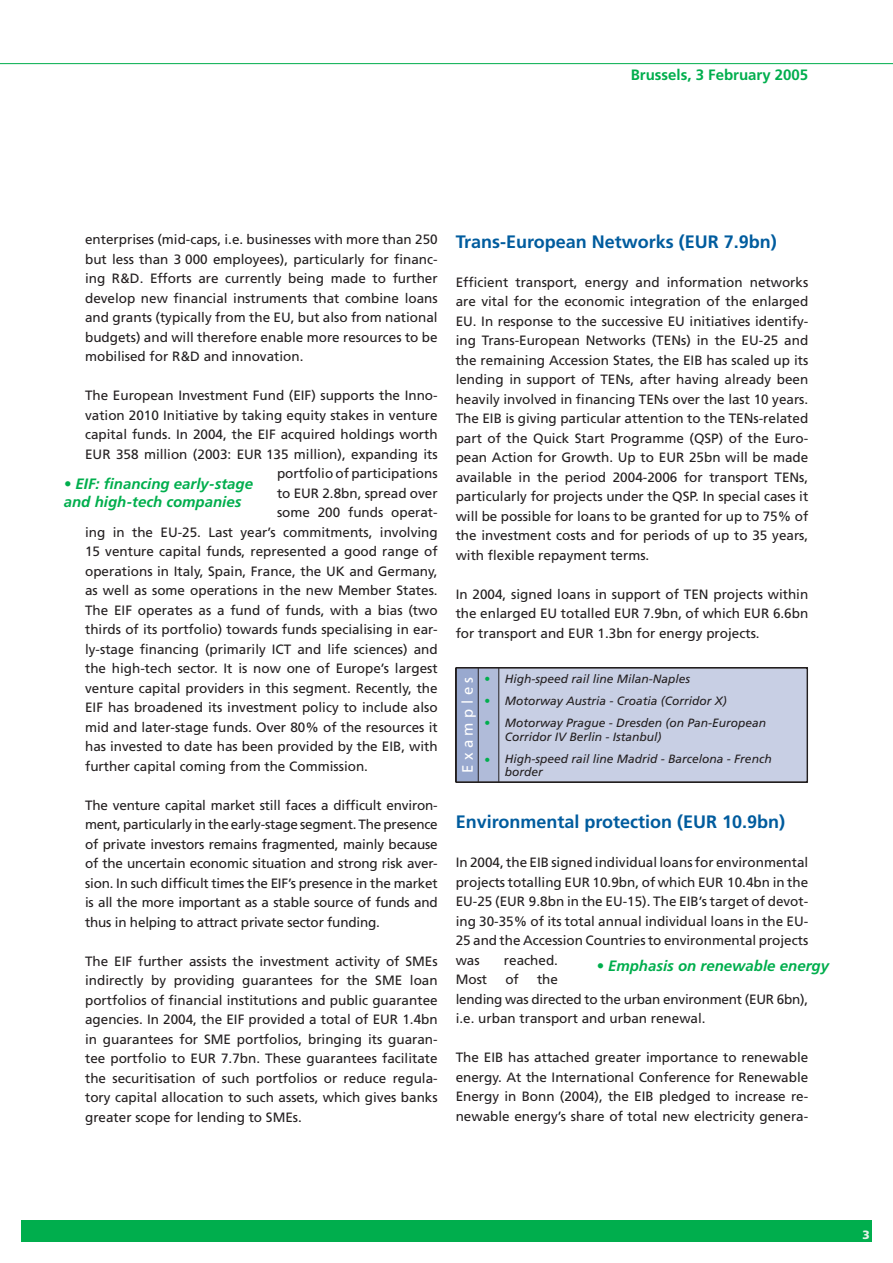
<style>
.page{position:relative;width:893px;height:1263px;background:#fff}
.page>*{position:absolute;margin:0;border:0;box-sizing:border-box;transform-origin:0 0}
.t1{font:700 18px "Frutiger";color:#005c9e}
.t2{font:italic 700 15px/18px "Frutiger";color:#00ae4d}
.t3{font:700 15px "Frutiger";color:#00ae4d}
.t4{font:15px "Frutiger";letter-spacing:.3em;color:#fff}
.t5{font:13.5px/19.5px "Frutiger";color:#231f20;text-align:justify}
.t6{font:italic 12px/22px "Frutiger";color:#231f20}
.t7{font:italic 12px/22px "Frutiger";color:#00ae4d;text-align:justify}
.t8{font:900 12px "Frutiger";color:#e7f3e7}
</style>
<div class="page">
<div style="left:21px;top:1220px;width:851px;height:22px;background:#00ae4d"></div>
<hr style="left:0;top:63px;width:892px;height:1px;background:#00ae4d">
<div style="left:456px;top:668px;width:22px;height:114px;background:#99a9cf"></div>
<div style="left:478px;top:668px;width:21px;height:114px;background:#b0bbd9"></div>
<div style="left:499px;top:668px;width:308px;height:114px;background:#c8cfe4"></div>
<hr style="left:455px;top:668px;width:1px;height:114px;background:#231f20">
<hr style="left:456px;top:668px;width:1px;height:114px;background:#231f20">
<hr style="left:499px;top:667px;width:308px;height:1px;background:#231f20">
<hr style="left:499px;top:668px;width:308px;height:1px;background:#231f20">
<hr style="left:806px;top:668px;width:1px;height:114px;background:#231f20">
<hr style="left:807px;top:668px;width:1px;height:114px;background:#231f20">
<hr style="left:499px;top:782px;width:308px;height:1px;background:#231f20">
<svg style="left:455px;top:667px;width:44px;height:2px"></svg>
<svg style="left:455px;top:782px;width:44px;height:1px"></svg>
<hr style="left:478px;top:668px;width:1px;height:114px;background:#231f20">
<hr style="left:498px;top:668px;width:1px;height:114px;background:#231f20">
<p class="t3" style="left:630px;top:68px;width:179px">Brussels, 3 February 2005</p>
<p class="t5" style="left:85px;top:231px;width:354px">enterprises (mid-caps, i.e. businesses with more than 250 but less than 3 000 employees), particularly for financ&shy;ing R&amp;D. Efforts are currently being made to further develop new financial instruments that combine loans and grants (typically from the EU, but also from national budgets) and will therefore enable more resources to be mobilised for R&amp;D and innovation.</p>
<p class="t5" style="left:85px;top:387px;width:354px">The European Investment Fund (EIF) supports the Inno-</p>
<p class="t5" style="left:85px;top:406px;width:354px">vation 2010 Initiative by taking equity stakes in venture</p>
<p class="t5" style="left:85px;top:426px;width:354px">capital funds. In 2004, the EIF acquired holdings worth</p>
<p class="t5" style="left:85px;top:445px;width:354px">EUR 358 million (2003: EUR 135 million), expanding its</p>
<p class="t5" style="left:277px;top:465px;width:162px">portfolio of participations</p>
<p class="t5" style="left:277px;top:484px;width:162px">to EUR 2.8bn, spread over</p>
<p class="t5" style="left:277px;top:504px;width:162px">some 200 funds operat-</p>
<p class="t5" style="left:85px;top:523px;width:354px">ing in the EU-25. Last year’s commitments, involving</p>
<p class="t5" style="left:85px;top:543px;width:354px">15 venture capital funds, represented a good range of</p>
<p class="t5" style="left:85px;top:562px;width:354px">operations in Italy, Spain, France, the UK and Germany,</p>
<p class="t5" style="left:85px;top:582px;width:354px">as well as some operations in the new Member States.</p>
<p class="t5" style="left:85px;top:601px;width:354px">The EIF operates as a fund of funds, with a bias (two</p>
<p class="t5" style="left:85px;top:621px;width:354px">thirds of its portfolio) towards funds specialising in ear-</p>
<p class="t5" style="left:85px;top:640px;width:354px">ly-stage financing (primarily ICT and life sciences) and</p>
<p class="t5" style="left:85px;top:660px;width:354px">the high-tech sector. It is now one of Europe’s largest</p>
<p class="t5" style="left:85px;top:679px;width:354px">venture capital providers in this segment. Recently, the</p>
<p class="t5" style="left:85px;top:699px;width:354px">EIF has broadened its investment policy to include also</p>
<p class="t5" style="left:85px;top:718px;width:354px">mid and later-stage funds. Over 80% of the resources it</p>
<p class="t5" style="left:85px;top:738px;width:354px">has invested to date has been provided by the EIB, with</p>
<p class="t5" style="left:85px;top:757px;width:284px">further capital coming from the Commission.</p>
<p class="t5" style="left:85px;top:796px;width:354px">The venture capital market still faces a difficult environ&shy;ment, particularly in the early-stage segment. The presence of private investors remains fragmented, mainly because of the uncertain economic situation and strong risk aver&shy;sion. In such difficult times the EIF’s presence in the market is all the more important as a stable source of funds and thus in helping to attract private sector funding.</p>
<p class="t5" style="left:85px;top:952px;width:354px">The EIF further assists the investment activity of SMEs indirectly by providing guarantees for the SME loan portfolios of financial institutions and public guarantee agencies. In 2004, the EIF provided a total of EUR 1.4bn in guarantees for SME portfolios, bringing its guaran&shy;tee portfolio to EUR 7.7bn. These guarantees facilitate the securitisation of such portfolios or reduce regula&shy;tory capital allocation to such assets, which gives banks greater scope for lending to SMEs.</p>
<p class="t2" style="left:64px;top:476px;width:191px">• EIF: financing early-stage and high-tech companies</p>
<h1 class="t1" style="left:455px;top:234px;width:323px">Trans-European Networks (EUR 7.9bn)</h1>
<p class="t5" style="left:455px;top:273px;width:354px">Efficient transport, energy and information networks are vital for the economic integration of the enlarged EU. In response to the successive EU initiatives identify&shy;ing Trans-European Networks (TENs) in the EU-25 and the remaining Accession States, the EIB has scaled up its lending in support of TENs, after having already been heavily involved in financing TENs over the last 10 years.<br>The EIB is giving particular attention to the TENs-related part of the Quick Start Programme (QSP) of the Euro&shy;pean Action for Growth. Up to EUR 25bn will be made available in the period 2004-2006 for transport TENs, particularly for projects under the QSP. In special cases it will be possible for loans to be granted for up to 75% of the investment costs and for periods of up to 35 years, with flexible repayment terms.</p>
<p class="t5" style="left:455px;top:585px;width:354px">In 2004, signed loans in support of TEN projects within the enlarged EU totalled EUR 7.9bn, of which EUR 6.6bn for transport and EUR 1.3bn for energy projects.</p>
<p class="t4" style="left:461px;top:773px;width:98px;rotate:-90deg">Examples</p>
<p class="t7" style="left:484px;top:669px;width:7px">• • •</p>
<p class="t7" style="left:484px;top:749px;width:7px">•</p>
<p class="t6" style="left:505px;top:669px;width:263px">High-speed rail line Milan-Naples<br>Motorway Austria - Croatia (Corridor X)<br>Motorway Prague - Dresden (on Pan-European</p>
<p class="t6" style="left:505px;top:726px;width:268px">Corridor IV Berlin - Istanbul)<br>High-speed rail line Madrid - Barcelona - French</p>
<p class="t6" style="left:505px;top:762px;width:40px">border</p>
<h1 class="t1" style="left:455px;top:815px;width:331px">Environmental protection (EUR 10.9bn)</h1>
<p class="t5" style="left:455px;top:854px;width:354px">In 2004, the EIB signed individual loans for environmental projects totalling EUR 10.9bn, of which EUR 10.4bn in the EU-25 (EUR 9.8bn in the EU-15). The EIB’s target of devot&shy;ing 30-35% of its total annual individual loans in the EU-25 and the Accession Countries to environmental projects was</p>
<p class="t5" style="left:504px;top:951px;width:56px">reached.</p>
<p class="t2" style="left:596px;top:958px;width:234px">• Emphasis on renewable energy</p>
<p class="t5" style="left:455px;top:971px;width:33px">Most</p>
<p class="t5" style="left:505px;top:971px;width:15px">of</p>
<p class="t5" style="left:455px;top:971px;width:354px;text-align:left;text-indent:81px">the<br>lending was directed to the urban environment (EUR 6bn), i.e. urban transport and urban renewal.</p>
<p class="t5" style="left:455px;top:1049px;width:354px">The EIB has attached greater importance to renewable energy. At the International Conference for Renewable Energy in Bonn (2004), the EIB pledged to increase re&shy;newable energy’s share of total new electricity genera-</p>
<p class="t8" style="left:862px;top:1230px;width:9px">3</p>
</div>
